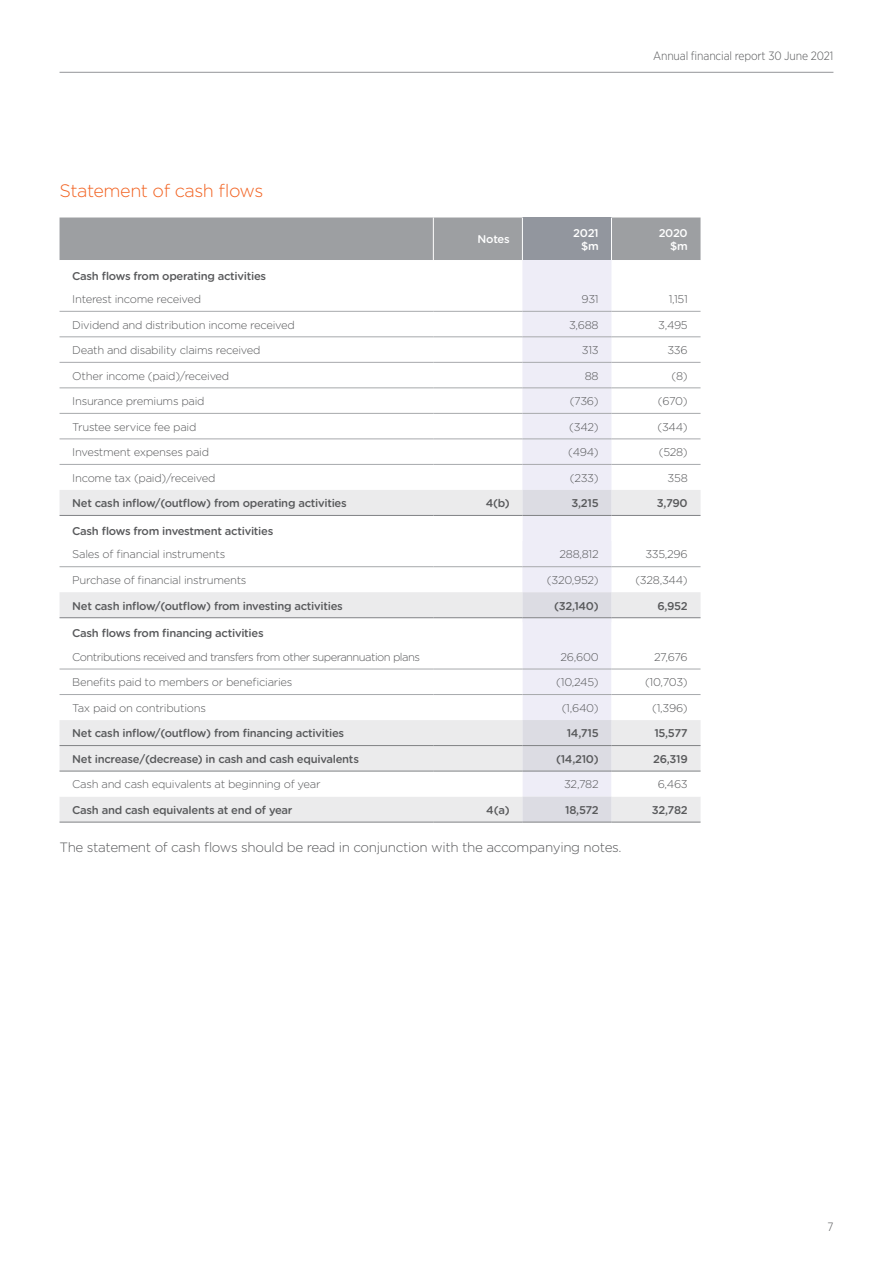
<style>
.page{position:relative;width:893px;height:1263px;background:#fff}
.page>*{position:absolute;margin:0;border:0;box-sizing:border-box;transform-origin:0 0}
.t1{font:300 18px "Gotham Rounded";letter-spacing:-.025em;color:#f26322}
.t2{font:300 13.5px "Gotham Rounded";letter-spacing:-.025em;color:#58595b}
.t3{font:300 12px "Gotham Narrow";letter-spacing:-.01em;color:#58595b}
.t4{font:300 11.25px "Gotham Rounded";letter-spacing:-.025em;color:#58595b}
.t5{font:500 11.25px "Gotham Rounded";letter-spacing:-.025em;color:#58595b}
.t6{font:300 11.25px "Gotham Rounded";letter-spacing:-.05em;color:#58595b}
.t7{font:500 11.25px/13.5px "Gotham Rounded";letter-spacing:-.025em;color:#fff;text-align:right}
</style>
<div class="page">
<hr style="left:60px;top:72px;width:773px;height:1px;background:#939598">
<div style="left:60px;top:217px;width:640px;height:43px;background:#9d9fa2"></div>
<div style="left:522px;top:217px;width:89px;height:43px;background:#92969e"></div>
<svg style="left:60px;top:310px;width:640px;height:180px"></svg>
<div style="left:522px;top:260px;width:89px;height:230px;background:#eeedf7"></div>
<svg style="left:60px;top:490px;width:640px;height:332px"></svg>
<hr style="left:433px;top:217px;width:1px;height:43px;background:#fff">
<hr style="left:522px;top:217px;width:1px;height:43px;background:#fff">
<hr style="left:611px;top:217px;width:1px;height:43px;background:#fff">
<hr style="left:60px;top:311px;width:373px;height:1px;background:#a7a9ac">
<hr style="left:433px;top:311px;width:89px;height:1px;background:#a7a9ac">
<hr style="left:522px;top:311px;width:89px;height:1px;background:#a7a9ac">
<hr style="left:611px;top:311px;width:89px;height:1px;background:#a7a9ac">
<hr style="left:60px;top:337px;width:373px;height:1px;background:#a7a9ac">
<hr style="left:433px;top:337px;width:89px;height:1px;background:#a7a9ac">
<hr style="left:522px;top:337px;width:89px;height:1px;background:#a7a9ac">
<hr style="left:611px;top:337px;width:89px;height:1px;background:#a7a9ac">
<hr style="left:60px;top:362px;width:373px;height:1px;background:#a7a9ac">
<hr style="left:433px;top:362px;width:89px;height:1px;background:#a7a9ac">
<hr style="left:522px;top:362px;width:89px;height:1px;background:#a7a9ac">
<hr style="left:611px;top:362px;width:89px;height:1px;background:#a7a9ac">
<hr style="left:60px;top:388px;width:373px;height:1px;background:#a7a9ac">
<hr style="left:433px;top:388px;width:89px;height:1px;background:#a7a9ac">
<hr style="left:522px;top:388px;width:89px;height:1px;background:#a7a9ac">
<hr style="left:611px;top:388px;width:89px;height:1px;background:#a7a9ac">
<hr style="left:60px;top:413px;width:373px;height:1px;background:#a7a9ac">
<hr style="left:433px;top:413px;width:89px;height:1px;background:#a7a9ac">
<hr style="left:522px;top:413px;width:89px;height:1px;background:#a7a9ac">
<hr style="left:611px;top:413px;width:89px;height:1px;background:#a7a9ac">
<hr style="left:60px;top:439px;width:373px;height:1px;background:#a7a9ac">
<hr style="left:433px;top:439px;width:89px;height:1px;background:#a7a9ac">
<hr style="left:522px;top:439px;width:89px;height:1px;background:#a7a9ac">
<hr style="left:611px;top:439px;width:89px;height:1px;background:#a7a9ac">
<hr style="left:60px;top:464px;width:373px;height:1px;background:#a7a9ac">
<hr style="left:433px;top:464px;width:89px;height:1px;background:#a7a9ac">
<hr style="left:522px;top:464px;width:89px;height:1px;background:#a7a9ac">
<hr style="left:611px;top:464px;width:89px;height:1px;background:#a7a9ac">
<hr style="left:60px;top:617px;width:373px;height:1px;background:#808285">
<hr style="left:433px;top:617px;width:89px;height:1px;background:#808285">
<hr style="left:522px;top:617px;width:89px;height:1px;background:#808285">
<hr style="left:611px;top:617px;width:89px;height:1px;background:#808285">
<hr style="left:60px;top:822px;width:373px;height:1px;background:#808285">
<hr style="left:433px;top:822px;width:89px;height:1px;background:#808285">
<hr style="left:522px;top:822px;width:89px;height:1px;background:#808285">
<hr style="left:611px;top:822px;width:89px;height:1px;background:#808285">
<hr style="left:60px;top:515px;width:373px;height:1px;background:#808285">
<hr style="left:433px;top:515px;width:89px;height:1px;background:#808285">
<hr style="left:522px;top:515px;width:89px;height:1px;background:#808285">
<hr style="left:611px;top:515px;width:89px;height:1px;background:#808285">
<hr style="left:60px;top:566px;width:373px;height:1px;background:#a7a9ac">
<hr style="left:433px;top:566px;width:89px;height:1px;background:#a7a9ac">
<hr style="left:522px;top:566px;width:89px;height:1px;background:#a7a9ac">
<hr style="left:611px;top:566px;width:89px;height:1px;background:#a7a9ac">
<hr style="left:60px;top:669px;width:373px;height:1px;background:#a7a9ac">
<hr style="left:433px;top:669px;width:89px;height:1px;background:#a7a9ac">
<hr style="left:522px;top:669px;width:89px;height:1px;background:#a7a9ac">
<hr style="left:611px;top:669px;width:89px;height:1px;background:#a7a9ac">
<hr style="left:60px;top:694px;width:373px;height:1px;background:#a7a9ac">
<hr style="left:433px;top:694px;width:89px;height:1px;background:#a7a9ac">
<hr style="left:522px;top:694px;width:89px;height:1px;background:#a7a9ac">
<hr style="left:611px;top:694px;width:89px;height:1px;background:#a7a9ac">
<hr style="left:60px;top:745px;width:373px;height:1px;background:#808285">
<hr style="left:433px;top:745px;width:89px;height:1px;background:#808285">
<hr style="left:522px;top:745px;width:89px;height:1px;background:#808285">
<hr style="left:611px;top:745px;width:89px;height:1px;background:#808285">
<hr style="left:60px;top:771px;width:373px;height:1px;background:#808285">
<hr style="left:433px;top:771px;width:89px;height:1px;background:#808285">
<hr style="left:522px;top:771px;width:89px;height:1px;background:#808285">
<hr style="left:611px;top:771px;width:89px;height:1px;background:#808285">
<h1 class="t1" style="left:60px;top:179px;width:205px">Statement of cash flows</h1>
<p class="t3" style="left:653px;top:48px;width:182px">Annual financial report 30 June 2021</p>
<p class="t7" style="left:478px;top:232px;width:34px">Notes</p>
<p class="t7" style="left:573px;top:225px;width:27px">2021 $m</p>
<p class="t7" style="left:659px;top:226px;width:31px;line-height:12.8px">2020 $m</p>
<p class="t5" style="left:72px;top:268px;width:195px">Cash flows from operating activities</p>
<p class="t4" style="left:72px;top:292px;width:130px">Interest income received</p>
<p class="t4" style="left:582px;top:292px;width:19px">931</p>
<p class="t4" style="left:669px;top:292px;width:21px">1,151</p>
<p class="t4" style="left:72px;top:317px;width:224px">Dividend and distribution income received</p>
<p class="t4" style="left:569px;top:317px;width:31px">3,688</p>
<p class="t4" style="left:658px;top:317px;width:31px">3,495</p>
<p class="t4" style="left:72px;top:343px;width:190px">Death and disability claims received</p>
<p class="t4" style="left:582px;top:343px;width:18px">313</p>
<p class="t4" style="left:667px;top:343px;width:22px">336</p>
<p class="t4" style="left:72px;top:368px;width:159px">Other income (paid)/received</p>
<p class="t4" style="left:585px;top:368px;width:15px">88</p>
<p class="t4" style="left:672px;top:368px;width:18px">(8)</p>
<p class="t4" style="left:72px;top:394px;width:134px">Insurance premiums paid</p>
<p class="t4" style="left:570px;top:394px;width:31px">(736)</p>
<p class="t4" style="left:658px;top:394px;width:31px">(670)</p>
<p class="t4" style="left:72px;top:419px;width:126px">Trustee service fee paid</p>
<p class="t4" style="left:569px;top:419px;width:31px">(342)</p>
<p class="t4" style="left:657px;top:419px;width:32px">(344)</p>
<p class="t4" style="left:72px;top:445px;width:138px">Investment expenses paid</p>
<p class="t4" style="left:568px;top:445px;width:32px">(494)</p>
<p class="t4" style="left:659px;top:445px;width:30px">(528)</p>
<p class="t4" style="left:72px;top:470px;width:145px">Income tax (paid)/received</p>
<p class="t4" style="left:570px;top:470px;width:30px">(233)</p>
<p class="t4" style="left:668px;top:470px;width:22px">358</p>
<p class="t5" style="left:72px;top:495px;width:276px">Net cash inflow/(outflow) from operating activities</p>
<p class="t5" style="left:486px;top:495px;width:25px">4(b)</p>
<p class="t5" style="left:571px;top:495px;width:29px">3,215</p>
<p class="t5" style="left:657px;top:495px;width:32px">3,790</p>
<p class="t5" style="left:72px;top:523px;width:203px">Cash flows from investment activities</p>
<p class="t4" style="left:72px;top:547px;width:155px">Sales of financial instruments</p>
<p class="t4" style="left:559px;top:547px;width:41px">288,812</p>
<p class="t4" style="left:645px;top:547px;width:44px">335,296</p>
<p class="t4" style="left:72px;top:572px;width:176px">Purchase of financial instruments</p>
<p class="t4" style="left:547px;top:572px;width:53px">(320,952)</p>
<p class="t4" style="left:635px;top:572px;width:54px">(328,344)</p>
<p class="t5" style="left:72px;top:597px;width:272px">Net cash inflow/(outflow) from investing activities</p>
<p class="t5" style="left:554px;top:597px;width:46px">(32,140)</p>
<p class="t5" style="left:657px;top:597px;width:32px">6,952</p>
<p class="t5" style="left:72px;top:625px;width:193px">Cash flows from financing activities</p>
<p class="t6" style="left:72px;top:649px;width:349px">Contributions received and transfers from other superannuation plans</p>
<p class="t4" style="left:560px;top:649px;width:40px">26,600</p>
<p class="t4" style="left:654px;top:649px;width:35px">27,676</p>
<p class="t4" style="left:72px;top:675px;width:222px">Benefits paid to members or beneficiaries</p>
<p class="t4" style="left:556px;top:675px;width:44px">(10,245)</p>
<p class="t4" style="left:645px;top:675px;width:44px">(10,703)</p>
<p class="t4" style="left:72px;top:700px;width:135px">Tax paid on contributions</p>
<p class="t4" style="left:562px;top:700px;width:39px">(1,640)</p>
<p class="t4" style="left:652px;top:700px;width:37px">(1,396)</p>
<p class="t5" style="left:72px;top:725px;width:273px">Net cash inflow/(outflow) from financing activities</p>
<p class="t5" style="left:567px;top:725px;width:33px">14,715</p>
<p class="t5" style="left:654px;top:725px;width:35px">15,577</p>
<p class="t5" style="left:72px;top:751px;width:288px">Net increase/(decrease) in cash and cash equivalents</p>
<p class="t5" style="left:556px;top:751px;width:44px">(14,210)</p>
<p class="t5" style="left:653px;top:751px;width:36px">26,319</p>
<p class="t4" style="left:72px;top:777px;width:250px">Cash and cash equivalents at beginning of year</p>
<p class="t4" style="left:564px;top:777px;width:36px">32,782</p>
<p class="t4" style="left:658px;top:777px;width:32px">6,463</p>
<p class="t5" style="left:72px;top:802px;width:222px">Cash and cash equivalents at end of year</p>
<p class="t5" style="left:486px;top:802px;width:25px">4(a)</p>
<p class="t5" style="left:565px;top:802px;width:35px">18,572</p>
<p class="t5" style="left:652px;top:802px;width:37px">32,782</p>
<p class="t2" style="left:60px;top:838px;width:564px">The statement of cash flows should be read in conjunction with the accompanying notes.</p>
<p class="t3" style="left:827px;top:1219px;width:8px">7</p>
</div>
